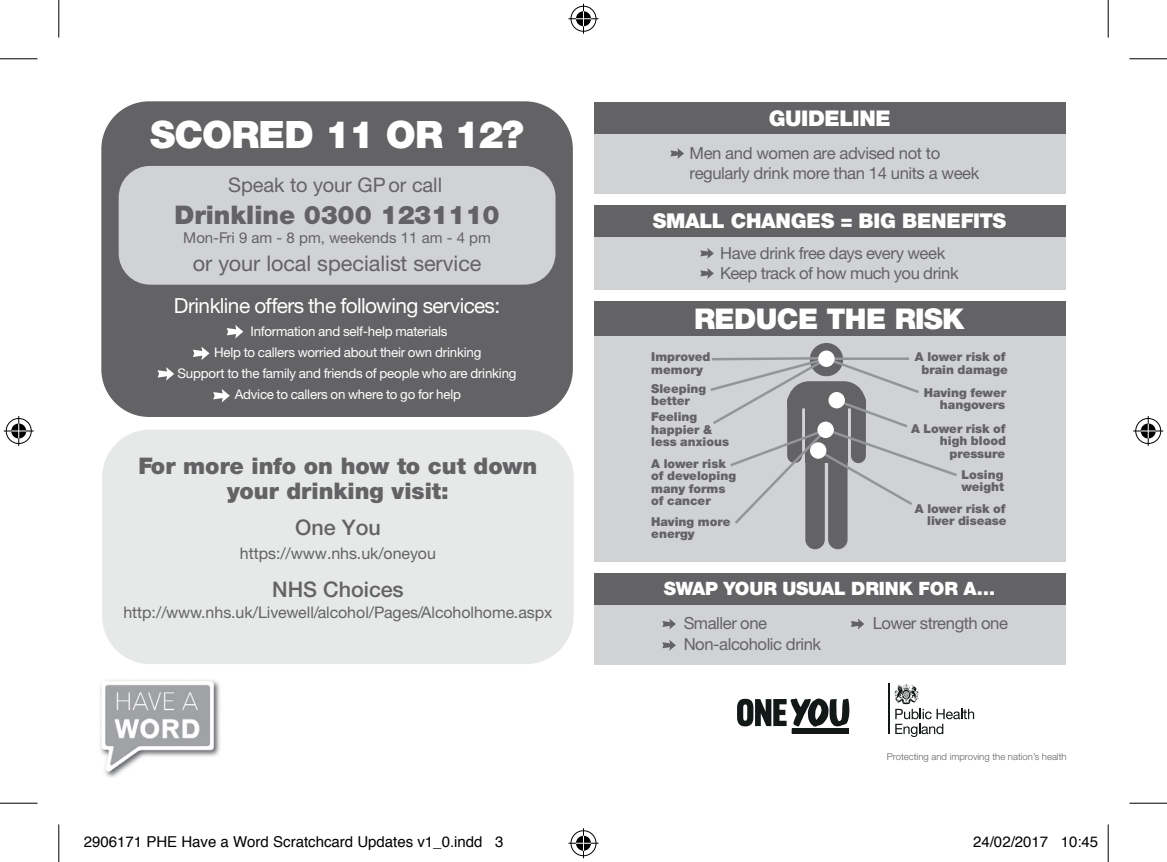
<style>
.page{position:relative;width:1167px;height:862px;background:#fff}
.page>*{position:absolute;margin:0;border:0;box-sizing:border-box;transform-origin:0 0}
.t1{font:900 37.75px "Helvetica Neue LT Std";letter-spacing:-.025em;color:#fff}
.t2{font:900 28.5px "Helvetica Neue LT Std";letter-spacing:-.02em;color:#fff}
.t3{font:900 25.75px "Helvetica Neue LT Std";color:#636366}
.t4{font:900 23px/24.8px "Helvetica Neue LT Std";color:#636366;text-align:center}
.t5{font:900 21.75px "Helvetica Neue LT Std";letter-spacing:-.02em;color:#fff}
.t6{font:21.5px "Helvetica Neue LT Std";color:#636366}
.t7{font:500 21.5px "Helvetica Neue LT Std";color:#636366}
.t8{font:20.75px "Helvetica Neue LT Std";letter-spacing:-.03em;color:#fff}
.t9{font:900 20.5px "Helvetica Neue LT Std";letter-spacing:-.015em;color:#fff}
.t10{font:20px "Helvetica Neue LT Std";color:#636366}
.t11{font:900 18.5px "Helvetica Neue LT Std";letter-spacing:-.015em;color:#fff}
.t12{font:16.75px/20.5px "Helvetica Neue LT Std";letter-spacing:-.025em;color:#636366}
.t13{font:16px "Helvetica Neue LT Std";color:#636366}
.t14{font:15px "Helvetica";color:#000}
.t15{font:15px "Helvetica Neue LT Std";color:#636366}
.t16{font:13.25px/21.2px "Helvetica Neue LT Std";letter-spacing:-.015em;color:#fff;text-align:center}
.t17{font:900 12.25px/12.2px "Helvetica Neue LT Std";color:#636366}
.t18{font:300 9.5px "Helvetica Neue LT Std";color:#636366}
</style>
<div class="page">
<div style="left:101px;top:101px;width:472px;height:316px;background:#636366;border-radius:48px"></div>
<div style="left:102px;top:429px;width:471px;height:235px;background:#e7e9e8;border-radius:48px"></div>
<div style="left:119px;top:166px;width:436px;height:119px;background:#d1d2d4;border-radius:31px"></div>
<img style="left:100px;top:680px;width:120px;height:97px">
<div style="left:594px;top:329px;width:471px;height:232px;background:#d1d2d4"></div>
<div style="left:594px;top:301px;width:471px;height:35px;background:#636366"></div>
<div style="left:809px;top:343px;width:34px;height:33px;background:#636366;border-radius:50%"></div>
<div style="left:805px;top:440px;width:19px;height:109px;background:#636366;border-radius:10px"></div>
<div style="left:828px;top:440px;width:19px;height:109px;background:#636366;border-radius:10px"></div>
<svg style="left:818px;top:350px;width:16px;height:17px"></svg>
<svg style="left:710px;top:355px;width:247px;height:171px"></svg>
<div style="left:810px;top:442px;width:16px;height:17px;background:#fff;border-radius:50%"></div>
<div style="left:828px;top:392px;width:16px;height:16px;background:#fff;border-radius:50%"></div>
<div style="left:817px;top:421px;width:16px;height:17px;background:#fff;border-radius:50%"></div>
<hr style="left:888px;top:683px;width:1px;height:51px;background:#121718">
<svg style="left:894px;top:683px;width:80px;height:54px"></svg>
<svg style="left:227px;top:325px;width:16px;height:13px"></svg>
<div style="left:594px;top:233px;width:471px;height:57px;background:#d1d2d4"></div>
<div style="left:594px;top:205px;width:471px;height:32px;background:#636366"></div>
<svg style="left:700px;top:248px;width:13px;height:11px"></svg>
<svg style="left:700px;top:268px;width:13px;height:11px"></svg>
<div style="left:594px;top:598px;width:471px;height:66px;background:#d1d2d4"></div>
<div style="left:594px;top:572px;width:471px;height:32px;background:#636366"></div>
<svg style="left:662px;top:618px;width:14px;height:11px"></svg>
<svg style="left:851px;top:619px;width:13px;height:10px"></svg>
<svg style="left:662px;top:640px;width:14px;height:11px"></svg>
<svg style="left:193px;top:346px;width:16px;height:14px"></svg>
<svg style="left:158px;top:367px;width:16px;height:14px"></svg>
<svg style="left:213px;top:389px;width:17px;height:13px"></svg>
<div style="left:594px;top:128px;width:471px;height:66px;background:#d1d2d4"></div>
<div style="left:594px;top:102px;width:471px;height:32px;background:#636366"></div>
<svg style="left:670px;top:148px;width:14px;height:11px"></svg>
<svg style="left:737px;top:698px;width:112px;height:36px"></svg>
<hr style="left:0;top:58px;width:38px;height:1px;background:#000">
<hr style="left:1129px;top:58px;width:37px;height:1px;background:#000">
<hr style="left:0;top:802px;width:38px;height:1px;background:#000">
<hr style="left:1129px;top:802px;width:37px;height:1px;background:#000">
<hr style="left:58px;top:0;width:1px;height:38px;background:#000">
<hr style="left:58px;top:824px;width:1px;height:38px;background:#000">
<hr style="left:1107px;top:0;width:1px;height:38px;background:#000">
<hr style="left:1107px;top:824px;width:1px;height:38px;background:#000">
<div style="left:569px;top:5px;width:28px;height:28px;border:3px solid #fff;border-radius:50%"></div>
<hr style="left:568px;top:17px;width:30px;height:3px;background:#fff">
<hr style="left:582px;top:4px;width:3px;height:30px;background:#fff">
<div style="left:574px;top:10px;width:18px;height:18px;border:3px solid #fff;border-radius:50%"></div>
<div style="left:570px;top:6px;width:26px;height:26px;border:1px solid #000;border-radius:50%"></div>
<hr style="left:568px;top:18px;width:30px;height:1px;background:#000">
<hr style="left:583px;top:4px;width:1px;height:30px;background:#000">
<svg style="left:576px;top:11px;width:15px;height:15px"></svg>
<div style="left:569px;top:829px;width:28px;height:28px;border:3px solid #fff;border-radius:50%"></div>
<hr style="left:568px;top:841px;width:30px;height:3px;background:#fff">
<hr style="left:582px;top:828px;width:3px;height:30px;background:#fff">
<div style="left:574px;top:834px;width:18px;height:18px;border:3px solid #fff;border-radius:50%"></div>
<div style="left:570px;top:830px;width:26px;height:26px;border:1px solid #000;border-radius:50%"></div>
<hr style="left:568px;top:842px;width:30px;height:1px;background:#000">
<hr style="left:583px;top:828px;width:1px;height:30px;background:#000">
<svg style="left:576px;top:835px;width:15px;height:15px"></svg>
<div style="left:5px;top:417px;width:28px;height:28px;border:3px solid #fff;border-radius:50%"></div>
<hr style="left:4px;top:429px;width:30px;height:3px;background:#fff">
<hr style="left:17px;top:416px;width:3px;height:30px;background:#fff">
<div style="left:10px;top:422px;width:18px;height:18px;border:3px solid #fff;border-radius:50%"></div>
<div style="left:6px;top:418px;width:26px;height:26px;border:1px solid #000;border-radius:50%"></div>
<hr style="left:4px;top:430px;width:30px;height:1px;background:#000">
<hr style="left:18px;top:416px;width:1px;height:30px;background:#000">
<svg style="left:11px;top:423px;width:15px;height:15px"></svg>
<div style="left:1134px;top:417px;width:28px;height:28px;border:3px solid #fff;border-radius:50%"></div>
<hr style="left:1133px;top:429px;width:30px;height:3px;background:#fff">
<hr style="left:1146px;top:416px;width:3px;height:30px;background:#fff">
<div style="left:1139px;top:422px;width:18px;height:18px;border:3px solid #fff;border-radius:50%"></div>
<div style="left:1135px;top:418px;width:25px;height:26px;border:1px solid #000;border-radius:50%"></div>
<hr style="left:1133px;top:430px;width:30px;height:1px;background:#000">
<hr style="left:1147px;top:416px;width:1px;height:30px;background:#000">
<svg style="left:1140px;top:423px;width:15px;height:15px"></svg>
<h1 class="t1" style="left:150px;top:112px;width:375px">SCORED 11 OR 12?</h1>
<h3 class="t10" style="left:228px;top:173px;width:216px">Speak to your GP or call</h3>
<h3 class="t3" style="left:174px;top:200px;width:327px">Drinkline 0300 1231110</h3>
<p class="t15" style="left:183px;top:228px;width:309px">Mon-Fri 9 am - 8 pm, weekends 11 am - 4 pm</p>
<h3 class="t6" style="left:193px;top:250px;width:290px">or your local specialist service</h3>
<h3 class="t8" style="left:174px;top:293px;width:328px">Drinkline offers the following services:</h3>
<p class="t16" style="left:250px;top:320px;width:198px">Information and self-help materials</p>
<p class="t16" style="left:177px;top:341px;width:341px">Help to callers worried about their own drinking<br>Support to the family and friends of people who are drinking<br>Advice to callers on where to go for help</p>
<h3 class="t4" style="left:139px;top:454px;width:400px">For more info on how to cut down your drinking visit:</h3>
<h3 class="t7" style="left:295px;top:515px;width:87px">One You</h3>
<h3 class="t13" style="left:240px;top:544px;width:197px">https://www.nhs.uk/oneyou</h3>
<h3 class="t7" style="left:272px;top:576px;width:133px">NHS Choices</h3>
<h3 class="t13" style="left:123px;top:602px;width:430px">http://www.nhs.uk/Livewell/alcohol/Pages/Alcoholhome.aspx</h3>
<h3 class="t5" style="left:768px;top:106px;width:123px">GUIDELINE</h3>
<h3 class="t12" style="left:689px;top:143px;width:291px">Men and women are advised not to regularly drink more than 14 units a week</h3>
<h3 class="t9" style="left:652px;top:209px;width:355px">SMALL CHANGES = BIG BENEFITS</h3>
<h3 class="t12" style="left:720px;top:242px;width:240px">Have drink free days every week<br>Keep track of how much you drink</h3>
<h2 class="t2" style="left:694px;top:302px;width:272px">REDUCE THE RISK</h2>
<p class="t17" style="left:651px;top:351px;width:61px">Improved memory</p>
<p class="t17" style="left:914px;top:351px;width:94px;text-align:center">A lower risk of brain damage</p>
<p class="t17" style="left:651px;top:382px;width:56px">Sleeping better</p>
<p class="t17" style="left:651px;top:411px;width:79px">Feeling happier &amp; less anxious</p>
<p class="t17" style="left:923px;top:386px;width:84px;text-align:right">Having fewer hangovers</p>
<p class="t17" style="left:911px;top:422px;width:97px;text-align:right">A Lower risk of high blood pressure</p>
<p class="t17" style="left:961px;top:468px;width:44px">Losing weight</p>
<p class="t17" style="left:651px;top:457px;width:86px">A lower risk of developing many forms of cancer</p>
<p class="t17" style="left:914px;top:502px;width:93px;text-align:right">A lower risk of liver disease</p>
<p class="t17" style="left:651px;top:515px;width:81px">Having more energy</p>
<h3 class="t11" style="left:663px;top:577px;width:333px">SWAP YOUR USUAL DRINK FOR A…</h3>
<h3 class="t12" style="left:683px;top:612px;width:85px">Smaller one</h3>
<h3 class="t12" style="left:872px;top:612px;width:137px">Lower strength one</h3>
<h3 class="t12" style="left:683px;top:633px;width:139px">Non-alcoholic drink</h3>
<p class="t18" style="left:886px;top:751px;width:181px">Protecting and improving the nation’s health</p>
<p class="t14" style="left:84px;top:830px;width:421px">2906171 PHE Have a Word Scratchcard Updates v1_0.indd 3</p>
<p class="t14" style="left:973px;top:830px;width:127px">24/02/2017 10:45</p>
</div>
